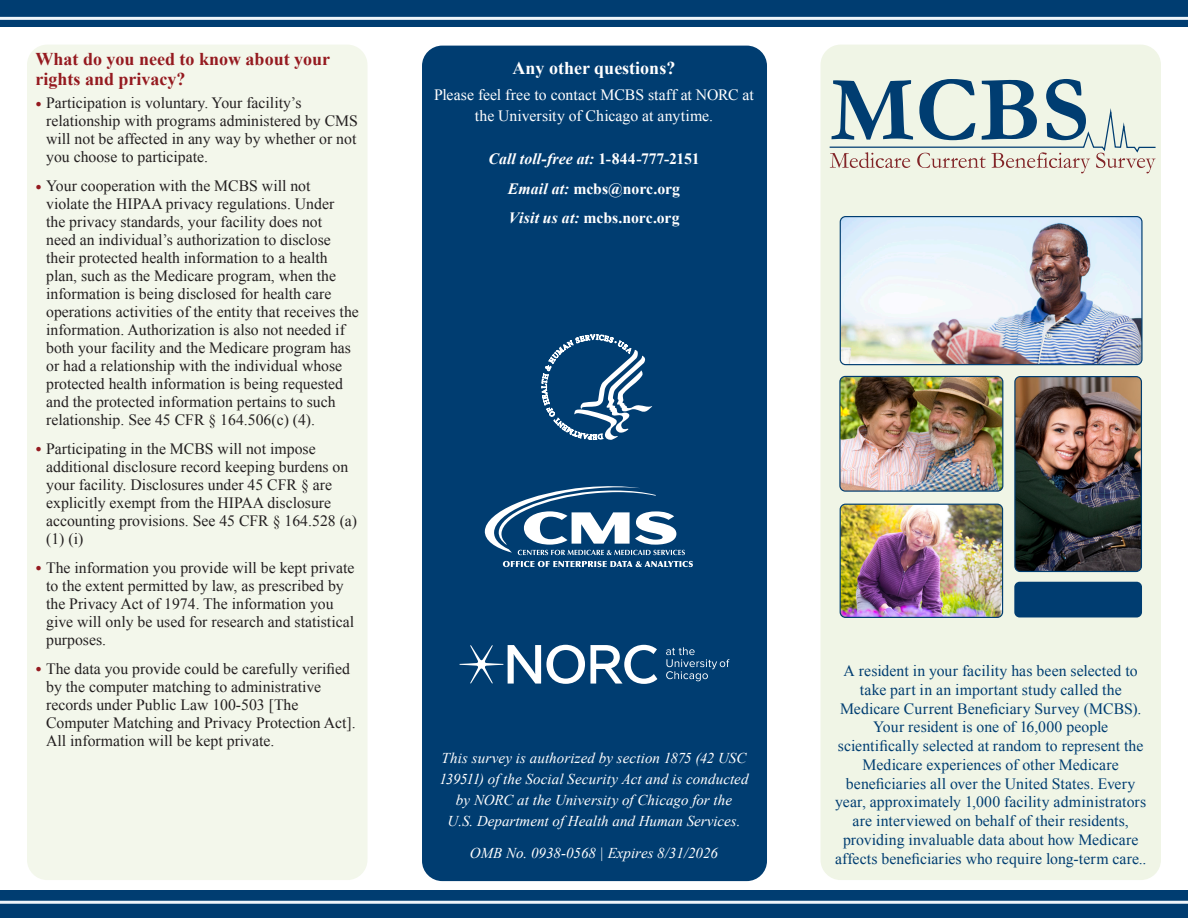
<style>
.page{position:relative;width:1188px;height:918px;background:#fff}
.page>*{position:absolute;margin:0;border:0;box-sizing:border-box;transform-origin:0 0}
.t1{font:700 18px/19.5px "Times New Roman";color:#951a20}
.t2{font:700 18px "Times New Roman";color:#fff}
.t3{font:15.75px/18px "Times New Roman";color:#231f20}
.t4{font:15.75px/18.8px "Times New Roman";letter-spacing:.005em;color:#003d71;text-align:center}
.t5{font:15.75px/21px "Times New Roman";color:#fff;text-align:center}
.t6{font:700 15.75px "Times New Roman";letter-spacing:-.005em;color:#fff}
.t7{font:italic 700 15.75px "Times New Roman";letter-spacing:.01em;color:#fff}
.t8{font:italic 15px/21px "Times New Roman";color:#fff;text-align:center}
.s1{font-size:18px;color:#951a20}
.s2{font-style:normal}
.s3{font-style:italic}
</style>
<div class="page">
<div style="left:0;top:0;width:1188px;height:27px;background:#003d71"></div>
<div style="left:0;top:891px;width:1188px;height:27px;background:#003d71"></div>
<div style="left:27px;top:45px;width:341px;height:835px;background:#f3f7eb;border-radius:20px"></div>
<hr style="left:0;top:17px;width:1188px;height:3px;background:#eff5fa">
<hr style="left:0;top:901px;width:1188px;height:3px;background:#eff5fa">
<div style="left:820px;top:45px;width:341px;height:835px;background:#f0f5e6;border-radius:20px"></div>
<img style="left:1016px;top:377px;width:125px;height:194px">
<div style="left:1014px;top:376px;width:128px;height:196px;border:1px solid #003d71;border-radius:5px"></div>
<div style="left:1014px;top:582px;width:128px;height:35px;background:#003d71;border-radius:5px"></div>
<img style="left:840px;top:504px;width:163px;height:113px">
<div style="left:840px;top:504px;width:163px;height:114px;border:1px solid #003d71;border-radius:5px"></div>
<img style="left:840px;top:217px;width:301px;height:148px">
<div style="left:840px;top:216px;width:303px;height:149px;border:1px solid #003d71;border-radius:5px"></div>
<img style="left:841px;top:376px;width:162px;height:115px">
<div style="left:839px;top:376px;width:164px;height:116px;border:1px solid #003d71;border-radius:5px"></div>
<svg style="left:829px;top:79px;width:327px;height:94px"></svg>
<div style="left:422px;top:46px;width:345px;height:835px;background:#003d71;border-radius:20px"></div>
<svg style="left:541px;top:334px;width:112px;height:106px"></svg>
<svg style="left:484px;top:486px;width:201px;height:69px"></svg>
<svg style="left:503px;top:561px;width:190px;height:6px"></svg>
<svg style="left:666px;top:647px;width:64px;height:34px"></svg>
<svg style="left:460px;top:645px;width:197px;height:39px"></svg>
<h2 class="t1" style="left:36px;top:49px;width:296px">What do you need to know about your rights and privacy?</h2>
<p class="t3" style="left:46px;top:94px;width:313px;text-indent:-10px"><span class="s1">•</span> Participation is voluntary. Your facility’s relationship with programs administered by CMS will not be affected in any way by whether or not you choose to participate.</p>
<p class="t3" style="left:46px;top:177px;width:314px;text-indent:-10px"><span class="s1">•</span> Your cooperation with the MCBS will not<br>violate the HIPAA privacy regulations. Under<br>the privacy standards, your facility does not<br>need an individual’s authorization to disclose their protected health information to a health plan, such as the Medicare program, when the information is being disclosed for health care operations activities of the entity that receives the information. Authorization is also not needed if both your facility and the Medicare program has or had a relationship with the individual whose protected health information is being requested and the protected information pertains to such relationship. See 45 CFR § 164.506(c) (4).</p>
<p class="t3" style="left:46px;top:439px;width:313px;text-indent:-10px"><span class="s1">•</span> Participating in the MCBS will not impose additional disclosure record keeping burdens on your facility. Disclosures under 45 CFR § are explicitly exempt from the HIPAA disclosure accounting provisions. See 45 CFR § 164.528 (a)</p>
<p class="t3" style="left:46px;top:529px;width:39px">(1) (i)</p>
<p class="t3" style="left:46px;top:558px;width:310px;text-indent:-10px"><span class="s1">•</span> The information you provide will be kept private to the extent permitted by law, as prescribed by the Privacy Act of 1974. The information you give will only be used for research and statistical purposes.</p>
<p class="t3" style="left:46px;top:659px;width:311px;text-indent:-10px"><span class="s1">•</span> The data you provide could be carefully verified by the computer matching to administrative records under Public Law 100-503 [The Computer Matching and Privacy Protection Act].<br>All information will be kept private.</p>
<p class="t4" style="left:835px;top:661px;width:313px">A resident in your facility has been selected to take part in an important study called the Medicare Current Beneficiary Survey (MCBS).<br>Your resident is one of 16,000 people scientifically selected at random to represent the Medicare experiences of other Medicare beneficiaries all over the United States. Every year, approximately 1,000 facility administrators are interviewed on behalf of their residents, providing invaluable data about how Medicare affects beneficiaries who require long-term care..</p>
<h2 class="t2" style="left:513px;top:56px;width:164px">Any other questions?</h2>
<p class="t5" style="left:434px;top:84px;width:322px">Please feel free to contact MCBS staff at NORC at the University of Chicago at anytime.</p>
<p class="t7" style="left:488px;top:148px;width:213px">Call toll-free at: <span class="s2">1-844-777-2151</span></p>
<p class="t6" style="left:508px;top:178px;width:174px"><span class="s3">Email at:</span> mcbs@norc.org</p>
<p class="t6" style="left:508px;top:207px;width:173px"><span class="s3">Visit us at:</span> mcbs.norc.org</p>
<p class="t8" style="left:439px;top:747px;width:311px">This survey is authorized by section 1875 (42 USC 139511) of the Social Security Act and is conducted by NORC at the University of Chicago for the<br>U.S. Department of Health and Human Services.</p>
<p class="t8" style="left:470px;top:842px;width:250px">OMB No. 0938-0568 | Expires 8/31/2026</p>
</div>
